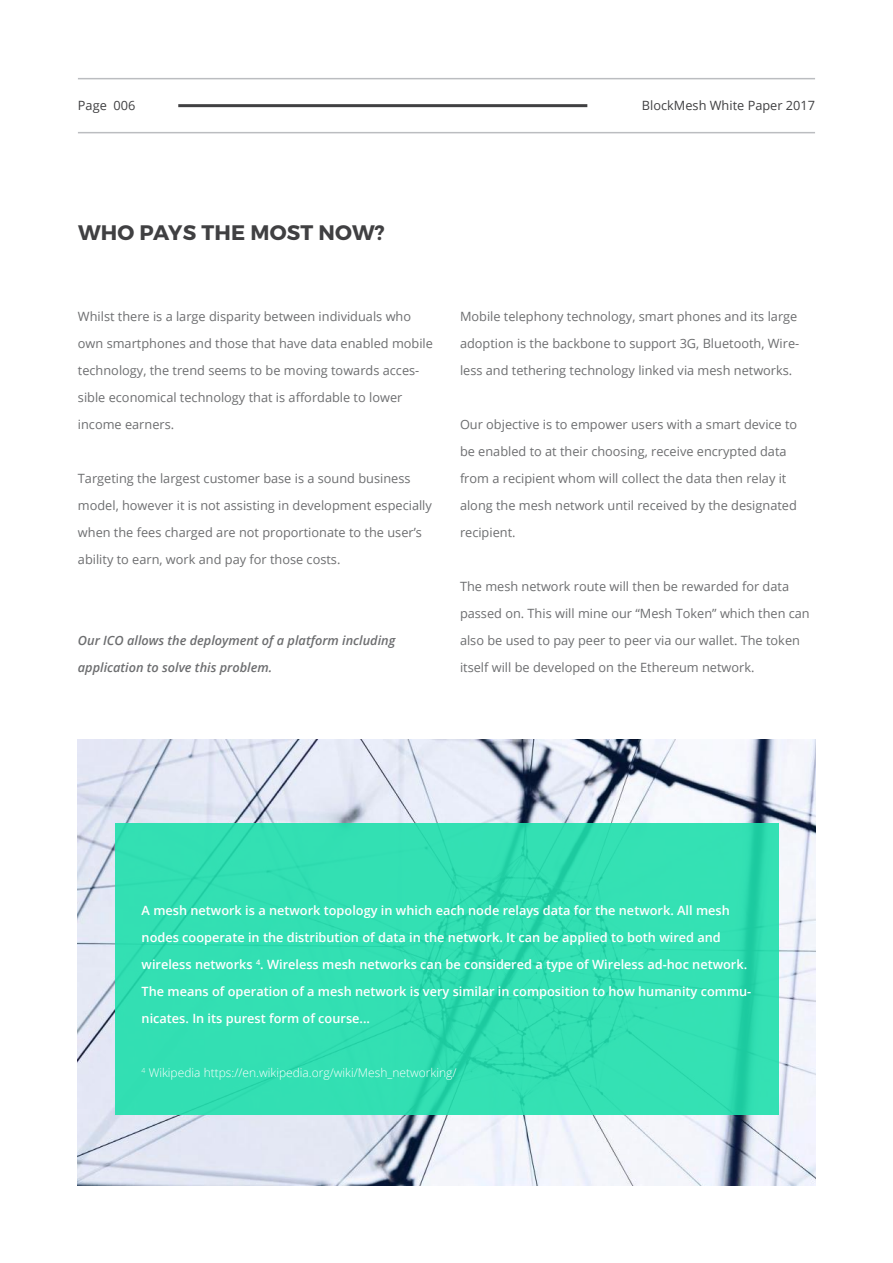
<style>
.page{position:relative;width:893px;height:1263px;background:#fff}
.page>*{position:absolute;margin:0;border:0;box-sizing:border-box;transform-origin:0 0}
.t1{font:700 21px "Montserrat";letter-spacing:.01em;color:#404042}
.t2{font:12.75px/27px "Open Sans";color:#6d6e70}
.t3{font:600 12.75px/27px "Open Sans";color:#fff}
.t4{font:italic 600 12.75px/27px "Open Sans";color:#6d6e70}
.t5{font:12.75px "Open Sans";color:#404042}
.t6{font:300 12px "Open Sans";color:#fff}
</style>
<div class="page">
<img style="left:78px;top:740px;width:737px;height:445px">
<svg style="left:115px;top:823px;width:663px;height:292px;background:#31deb1"></svg>
<hr style="left:178px;top:104px;width:409px;height:3px;background:#404042">
<hr style="left:78px;top:78px;width:737px;height:1px;background:#bbbdc0">
<hr style="left:78px;top:132px;width:737px;height:1px;background:#bbbdc0">
<p class="t5" style="left:78px;top:97px;width:59px">Page 006</p>
<p class="t5" style="left:642px;top:97px;width:175px">BlockMesh White Paper 2017</p>
<h1 class="t1" style="left:78px;top:219px;width:308px">WHO PAYS THE MOST NOW?</h1>
<p class="t2" style="left:78px;top:302px;width:357px">Whilst there is a large disparity between individuals who own smartphones and those that have data enabled mobile technology, the trend seems to be moving towards acces&shy;sible economical technology that is affordable to lower income earners.</p>
<p class="t2" style="left:78px;top:464px;width:356px">Targeting the largest customer base is a sound business model, however it is not assisting in development especially when the fees charged are not proportionate to the user’s ability to earn, work and pay for those costs.</p>
<p class="t4" style="left:78px;top:627px;width:319px">Our ICO allows the deployment of a platform including application to solve this problem.</p>
<p class="t2" style="left:460px;top:303px;width:341px">Mobile telephony technology, smart phones and its large adoption is the backbone to support 3G, Bluetooth, Wire&shy;less and tethering technology linked via mesh networks.</p>
<p class="t2" style="left:460px;top:411px;width:339px">Our objective is to empower users with a smart device to be enabled to at their choosing, receive encrypted data from a recipient whom will collect the data then relay it along the mesh network until received by the designated recipient.</p>
<p class="t2" style="left:460px;top:573px;width:351px">The mesh network route will then be rewarded for data passed on. This will mine our “Mesh Token” which then can also be used to pay peer to peer via our wallet. The token itself will be developed on the Ethereum network.</p>
<p class="t3" style="left:142px;top:897px;width:611px">A mesh network is a network topology in which each node relays data for the network. All mesh nodes cooperate in the distribution of data in the network. It can be applied to both wired and wireless networks <sup>4</sup>. Wireless mesh networks can be considered a type of Wireless ad-hoc network.<br>The means of operation of a mesh network is very similar in composition to how humanity commu&shy;nicates. In its purest form of course...</p>
<p class="t6" style="left:142px;top:1064px;width:316px"><sup>4</sup> Wikipedia https://en.wikipedia.org/wiki/Mesh_networking/</p>
</div>
